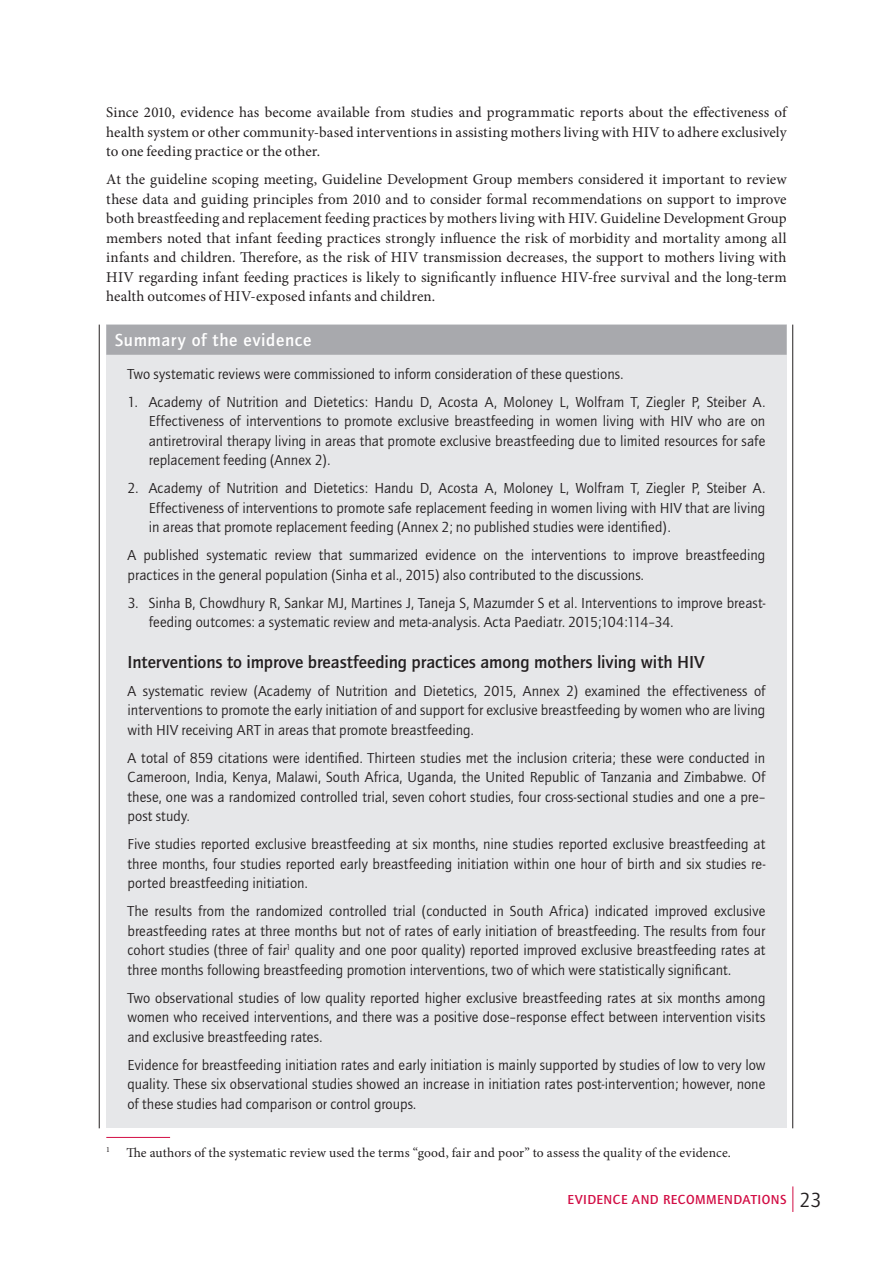
<style>
.page{position:relative;width:893px;height:1263px;background:#fff}
.page>*{position:absolute;margin:0;border:0;box-sizing:border-box;transform-origin:0 0}
.t1{font:700 18px "Quay Itc T";letter-spacing:-.005em;color:#231f20}
.t2{font:700 18px "Quay Itc T";letter-spacing:.03em;color:#fff}
.t3{font:15px/19.5px "Quay Itc T";color:#231f20;text-align:justify}
.t4{font:15px/19.5px "Minion Pro";color:#231f20;text-align:justify}
.t5{font:13.5px "Minion Pro";letter-spacing:.01em;color:#231f20}
.t6{font:700 13.5px "Quay Itc T";letter-spacing:.035em;color:#d20d44}
.s1{font-weight:400;font-size:21px;color:#231f20}
</style>
<div class="page">
<svg style="left:792px;top:1186px;width:1px;height:26px"></svg>
<div style="left:106px;top:325px;width:681px;height:803px;background:#e6e7e9"></div>
<hr style="left:99px;top:325px;width:1px;height:803px;background:#231f20">
<hr style="left:792px;top:325px;width:1px;height:803px;background:#231f20">
<div style="left:106px;top:325px;width:681px;height:30px;background:#a8a9ad"></div>
<hr style="left:106px;top:1137px;width:64px;height:1px;background:#d20d44">
<p class="t4" style="left:106px;top:103px;width:682px">Since 2010, evidence has become available from studies and programmatic reports about the effectiveness of health system or other community-based interventions in assisting mothers living with HIV to adhere exclusively to one feeding practice or the other.</p>
<p class="t4" style="left:106px;top:170px;width:682px">At the guideline scoping meeting, Guideline Development Group members considered it important to review these data and guiding principles from 2010 and to consider formal recommendations on support to improve both breastfeeding and replacement feeding practices by mothers living with HIV. Guideline Development Group members noted that infant feeding practices strongly influence the risk of morbidity and mortality among all infants and children. Therefore, as the risk of HIV transmission decreases, the support to mothers living with HIV regarding infant feeding practices is likely to significantly influence HIV-free survival and the long-term health outcomes of HIV-exposed infants and children.</p>
<p class="t2" style="left:115px;top:330px;width:198px">Summary of the evidence</p>
<p class="t3" style="left:128px;top:364px;width:497px">Two systematic reviews were commissioned to inform consideration of these questions.</p>
<p class="t3" style="left:149px;top:392px;width:618px;text-indent:-21px">1. Academy of Nutrition and Dietetics: Handu D, Acosta A, Moloney L, Wolfram T, Ziegler P, Steiber A.<br>Effectiveness of interventions to promote exclusive breastfeeding in women living with HIV who are on antiretroviral therapy living in areas that promote exclusive breastfeeding due to limited resources for safe replacement feeding (Annex 2).</p>
<p class="t3" style="left:149px;top:478px;width:618px;text-indent:-21px">2. Academy of Nutrition and Dietetics: Handu D, Acosta A, Moloney L, Wolfram T, Ziegler P, Steiber A.<br>Effectiveness of interventions to promote safe replacement feeding in women living with HIV that are living in areas that promote replacement feeding (Annex 2; no published studies were identified).</p>
<p class="t3" style="left:128px;top:545px;width:639px">A published systematic review that summarized evidence on the interventions to improve breastfeeding practices in the general population (Sinha et al., 2015) also contributed to the discussions.</p>
<p class="t3" style="left:149px;top:593px;width:618px;text-indent:-21px">3. Sinha B, Chowdhury R, Sankar MJ, Martines J, Taneja S, Mazumder S et al. Interventions to improve breast&shy;feeding outcomes: a systematic review and meta-analysis. Acta Paediatr. 2015;104:114–34.</p>
<p class="t1" style="left:128px;top:651px;width:578px">Interventions to improve breastfeeding practices among mothers living with HIV</p>
<p class="t3" style="left:128px;top:681px;width:639px">A systematic review (Academy of Nutrition and Dietetics, 2015, Annex 2) examined the effectiveness of interventions to promote the early initiation of and support for exclusive breastfeeding by women who are living with HIV receiving ART in areas that promote breastfeeding.</p>
<p class="t3" style="left:128px;top:748px;width:639px">A total of 859 citations were identified. Thirteen studies met the inclusion criteria; these were conducted in Cameroon, India, Kenya, Malawi, South Africa, Uganda, the United Republic of Tanzania and Zimbabwe. Of these, one was a randomized controlled trial, seven cohort studies, four cross-sectional studies and one a pre– post study.</p>
<p class="t3" style="left:128px;top:834px;width:639px">Five studies reported exclusive breastfeeding at six months, nine studies reported exclusive breastfeeding at three months, four studies reported early breastfeeding initiation within one hour of birth and six studies re&shy;ported breastfeeding initiation.</p>
<p class="t3" style="left:128px;top:901px;width:639px">The results from the randomized controlled trial (conducted in South Africa) indicated improved exclusive breastfeeding rates at three months but not of rates of early initiation of breastfeeding. The results from four cohort studies (three of fair<sup>1</sup> quality and one poor quality) reported improved exclusive breastfeeding rates at three months following breastfeeding promotion interventions, two of which were statistically significant.</p>
<p class="t3" style="left:128px;top:988px;width:639px">Two observational studies of low quality reported higher exclusive breastfeeding rates at six months among women who received interventions, and there was a positive dose–response effect between intervention visits and exclusive breastfeeding rates.</p>
<p class="t3" style="left:128px;top:1055px;width:639px">Evidence for breastfeeding initiation rates and early initiation is mainly supported by studies of low to very low quality. These six observational studies showed an increase in initiation rates post-intervention; however, none of these studies had comparison or control groups.</p>
<p class="t5" style="left:106px;top:1143px;width:626px"><sup>1</sup> The authors of the systematic review used the terms “good, fair and poor” to assess the quality of the evidence.</p>
<p class="t6" style="left:567px;top:1191px;width:255px">EVIDENCE AND RECOMMENDATIONS <span class="s1">23</span></p>
</div>
